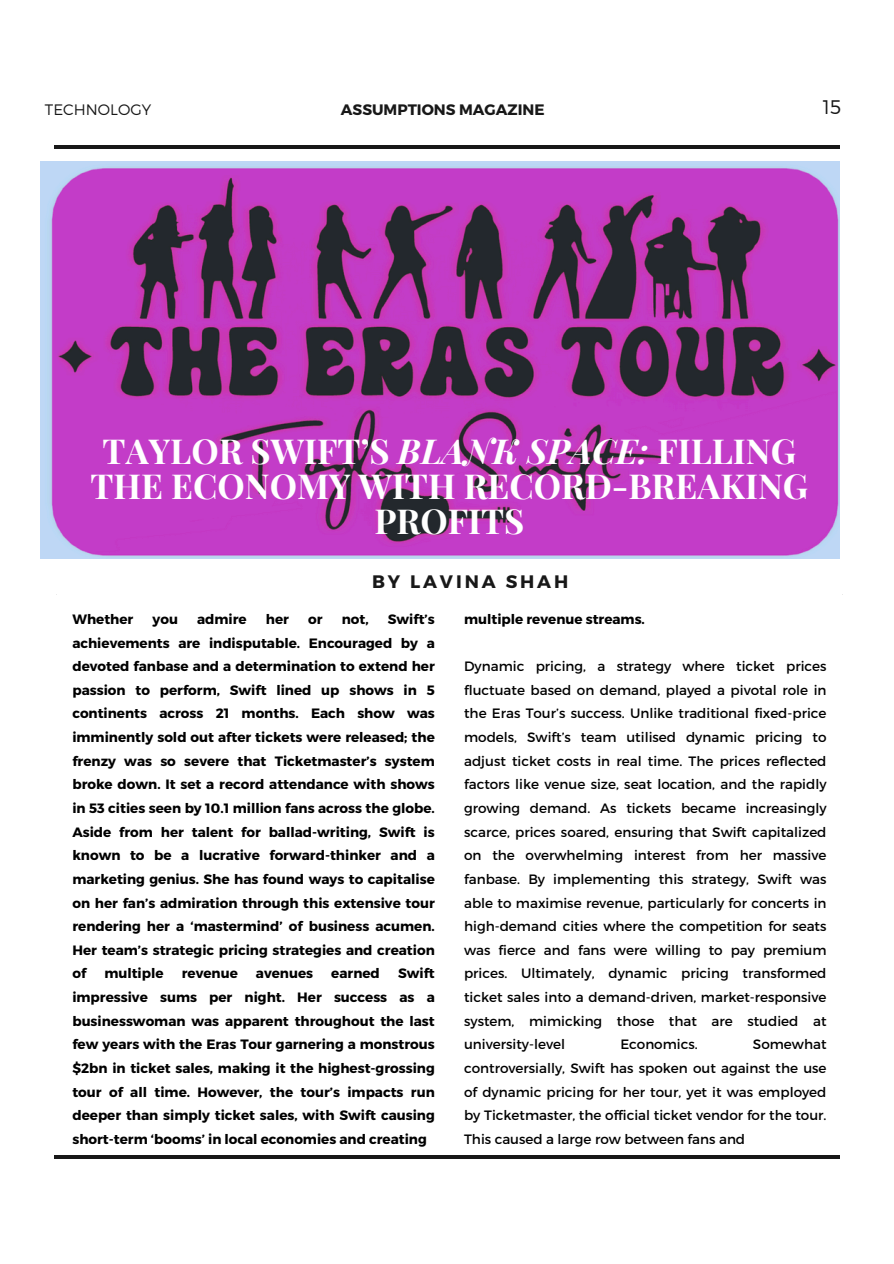
<style>
.page{position:relative;width:894px;height:1264px;background:#fff}
.page>*{position:absolute;margin:0;border:0;box-sizing:border-box;transform-origin:0 0}
.t1{font:700 34.5px/34.8px "Playfair Display";color:#fff;text-align:center}
.t2{font:300 19.65px "Montserrat";color:#181818}
.t3{font:700 18px "Montserrat";letter-spacing:.16em;color:#181818}
.t4{font:700 15.15px "Montserrat";color:#181818}
.t5{font:300 15.15px "Montserrat";color:#181818}
.t6{font:700 13.5px/23.7px "Montserrat";color:#000;text-align:justify}
.t7{font:13.5px/23.7px "Montserrat";color:#000;text-align:justify}
.s1{font-style:italic}
</style>
<div class="page">
<hr style="left:54px;top:146px;width:785px;height:3px;background:#181818">
<hr style="left:54px;top:1155px;width:785px;height:3px;background:#181818">
<img style="left:41px;top:161px;width:798px;height:398px">
<p class="t5" style="left:45px;top:100px;width:108px">TECHNOLOGY</p>
<h2 class="t4" style="left:341px;top:100px;width:205px">ASSUMPTIONS MAGAZINE</h2>
<h1 class="t2" style="left:822px;top:94px;width:20px">15</h1>
<p class="t1" style="left:91px;top:432px;width:719px">TAYLOR SWIFT’S <span class="s1">BLANK SPACE:</span> FILLING<br>THE ECONOMY WITH RECORD-BREAKING<br>PROFITS</p>
<p class="t3" style="left:372px;top:570px;width:198px">BY LAVINA SHAH</p>
<p class="t6" style="left:72px;top:606px;width:364px;text-indent:315px">Swift’s achievements are indisputable. Encouraged by a devoted fanbase and a determination to extend her passion to perform, Swift lined up shows in 5 continents across 21 months. Each show was imminently sold out after tickets were released; the frenzy was so severe that Ticketmaster’s system broke down. It set a record attendance with shows in 53 cities seen by 10.1 million fans across the globe.<br>Aside from her talent for ballad-writing, Swift is known to be a lucrative forward-thinker and a marketing genius. She has found ways to capitalise on her fan’s admiration through this extensive tour rendering her a ‘mastermind’ of business acumen.<br>Her team’s strategic pricing strategies and creation of</p>
<p class="t6" style="left:72px;top:606px;width:62px">Whether</p>
<p class="t6" style="left:152px;top:606px;width:27px">you</p>
<p class="t6" style="left:197px;top:606px;width:51px">admire</p>
<p class="t6" style="left:266px;top:606px;width:25px">her</p>
<p class="t6" style="left:308px;top:606px;width:16px">or</p>
<p class="t6" style="left:342px;top:606px;width:28px">not,</p>
<p class="t6" style="left:72px;top:961px;width:364px;text-indent:325px">Swift impressive sums per night. Her success as a businesswoman was apparent throughout the last few years with the Eras Tour garnering a monstrous $2bn in ticket sales, making it the highest-grossing tour of all time. However, the tour’s impacts run deeper than simply ticket sales, with Swift causing short-term ‘booms’ in local economies and creating</p>
<p class="t6" style="left:104px;top:961px;width:61px">multiple</p>
<p class="t6" style="left:182px;top:961px;width:58px">revenue</p>
<p class="t6" style="left:256px;top:961px;width:59px">avenues</p>
<p class="t6" style="left:331px;top:961px;width:50px">earned</p>
<h3 class="t6" style="left:464px;top:606px;width:182px">multiple revenue streams.</h3>
<p class="t7" style="left:464px;top:653px;width:364px">Dynamic pricing, a strategy where ticket prices fluctuate based on demand, played a pivotal role in the Eras Tour’s success. Unlike traditional fixed-price models, Swift’s team utilised dynamic pricing to adjust ticket costs in real time. The prices reflected factors like venue size, seat location, and the rapidly growing demand. As tickets became increasingly scarce, prices soared, ensuring that Swift capitalized on the overwhelming interest from her massive fanbase. By implementing this strategy, Swift was able to maximise revenue, particularly for concerts in high-demand cities where the competition for seats was fierce and fans were willing to pay premium prices. Ultimately, dynamic pricing transformed ticket sales into a demand-driven, market-responsive system, mimicking those that are studied at university-level</p>
<p class="t7" style="left:620px;top:1031px;width:79px">Economics.</p>
<p class="t7" style="left:464px;top:1031px;width:364px;text-indent:289px">Somewhat controversially, Swift has spoken out against the use of dynamic pricing for her tour, yet it was employed by Ticketmaster, the official ticket vendor for the tour.<br>This caused a large row between fans and</p>
</div>
